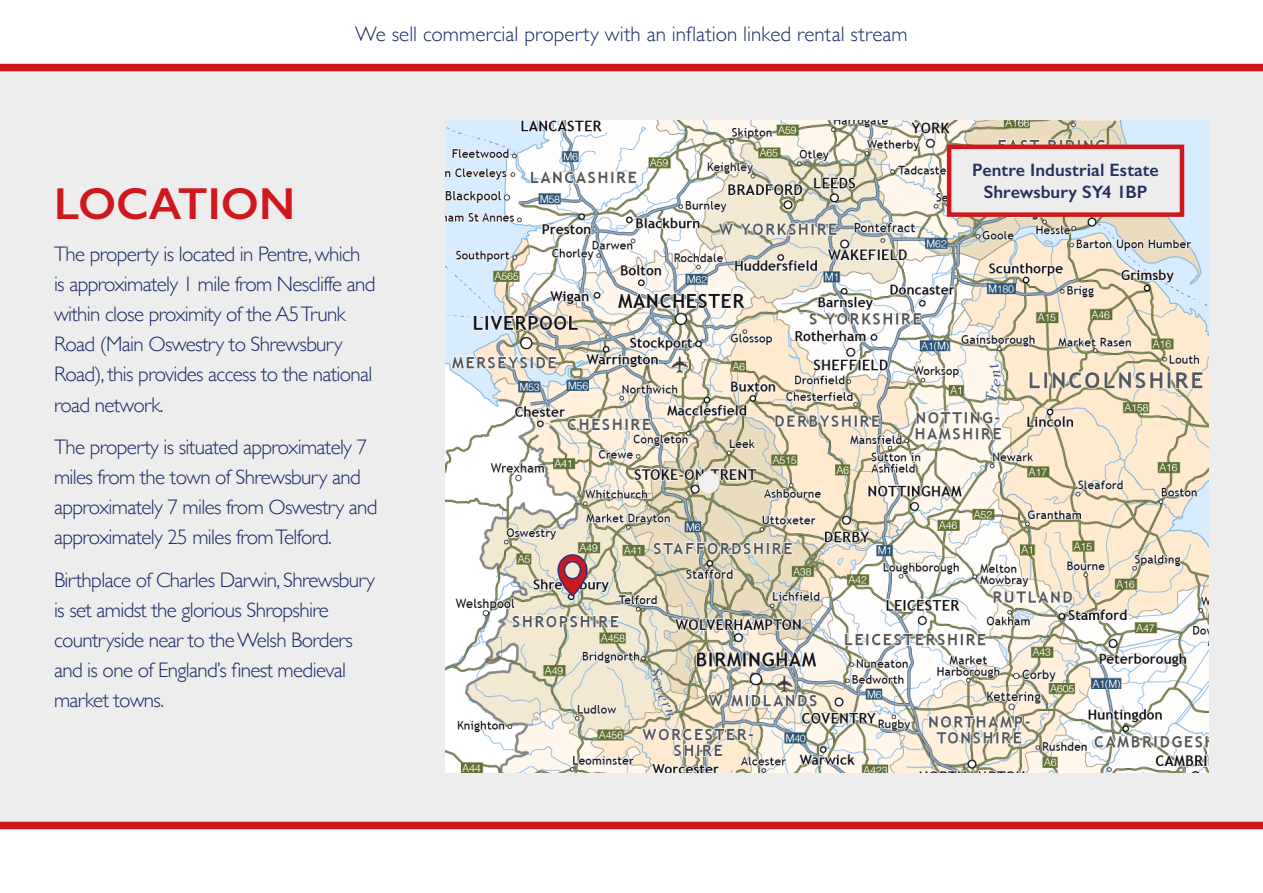
<style>
.page{position:relative;width:1263px;height:893px;background:#fff}
.page>*{position:absolute;margin:0;border:0;box-sizing:border-box;transform-origin:0 0}
.t1{font:600 45px "Gill Sans";color:#ce181c}
.t2{font:300 21px/30px "Gill Sans";letter-spacing:-.03em;color:#1a2b66}
.t3{font:300 21px "Gill Sans";letter-spacing:.005em;color:#1a2b66}
.t4{font:600 18px/21.6px "Gill Sans";letter-spacing:.005em;color:#253160;text-align:center}
</style>
<div class="page">
<div style="left:0;top:64px;width:1263px;height:765px;background:#ededed"></div>
<img style="left:445px;top:120px;width:764px;height:653px">
<div style="left:698px;top:472px;width:21px;height:21px;background:#f0f0ee;border-radius:50%"></div>
<svg style="left:557px;top:553px;width:31px;height:45px"></svg>
<div style="left:947px;top:145px;width:237px;height:72px;background:#ededed;border:4px solid #ce181c"></div>
<p class="t3" style="left:355px;top:18px;width:554px">We sell commercial property with an inflation linked rental stream</p>
<h1 class="t1" style="left:54px;top:176px;width:243px">LOCATION</h1>
<p class="t2" style="left:54px;top:239px;width:323px">The property is located in Pentre, which is approximately 1 mile from Nescliffe and within close proximity of the A5 Trunk Road (Main Oswestry to Shrewsbury Road), this provides access to the national road network.</p>
<p class="t2" style="left:54px;top:431px;width:325px">The property is situated approximately 7 miles from the town of Shrewsbury and approximately 7 miles from Oswestry and approximately 25 miles from Telford.</p>
<p class="t2" style="left:54px;top:564px;width:322px">Birthplace of Charles Darwin, Shrewsbury is set amidst the glorious Shropshire countryside near to the Welsh Borders and is one of England’s finest medieval market towns.</p>
<p class="t4" style="left:972px;top:159px;width:188px">Pentre Industrial Estate<br>Shrewsbury SY4 1BP</p>
</div>
